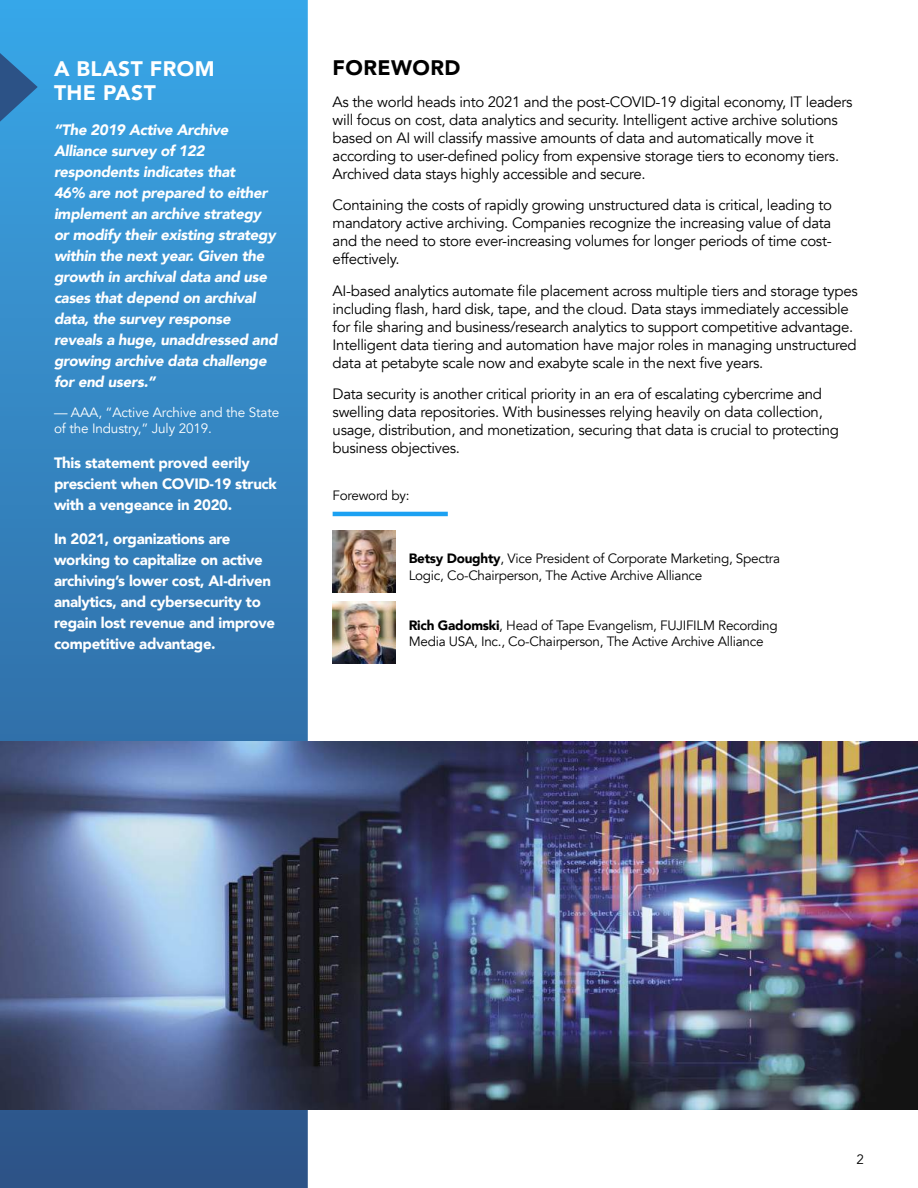
<style>
.page{position:relative;width:918px;height:1188px;background:#fff}
.page>*{position:absolute;margin:0;border:0;box-sizing:border-box;transform-origin:0 0}
.t1{font:900 21px/24px "Avenir";letter-spacing:.02em;color:#fff}
.t2{font:900 21px "Avenir";letter-spacing:.02em;color:#000}
.t3{font:15px/18px "Avenir";letter-spacing:-.02em;color:#000}
.t4{font:italic 900 15px/21px "Avenir";letter-spacing:-.02em;color:#fff}
.t5{font:900 15px/21px "Avenir";letter-spacing:-.02em;color:#fff}
.t6{font:13.5px/16.5px "Avenir";letter-spacing:-.02em;color:#000}
.t7{font:13.5px/16.5px "Avenir";letter-spacing:-.01em;color:#fff}
.s1{font-weight:900}
</style>
<div class="page">
<svg style="left:0;top:0;width:308px;height:1188px;background:#3485c1"></svg>
<svg style="left:0;top:41px;width:38px;height:93px;background:#3283bf"></svg>
<img style="left:0;top:742px;width:918px;height:367px">
<hr style="left:333px;top:512px;width:115px;height:4px;background:#1ca1f2">
<img style="left:333px;top:530px;width:62px;height:63px">
<img style="left:333px;top:601px;width:62px;height:63px">
<h1 class="t1" style="left:54px;top:56px;width:162px">A BLAST FROM<br>THE PAST</h1>
<p class="t4" style="left:54px;top:119px;width:225px">“The 2019 Active Archive<br>Alliance survey of 122 respondents indicates that<br>46% are not prepared to either implement an archive strategy or modify their existing strategy within the next year. Given the growth in archival data and use cases that depend on archival data, the survey response reveals a huge, unaddressed and growing archive data challenge for end users.”</p>
<p class="t7" style="left:54px;top:404px;width:227px">— AAA, “Active Archive and the State of the Industry,” July 2019.</p>
<p class="t5" style="left:54px;top:452px;width:224px">This statement proved eerily prescient when COVID-19 struck with a vengeance in 2020.</p>
<p class="t5" style="left:54px;top:528px;width:222px">In 2021, organizations are working to capitalize on active archiving’s lower cost, AI-driven analytics, and cybersecurity to regain lost revenue and improve competitive advantage.</p>
<h1 class="t2" style="left:333px;top:50px;width:129px">FOREWORD</h1>
<p class="t3" style="left:333px;top:93px;width:521px">As the world heads into 2021 and the post-COVID-19 digital economy, IT leaders will focus on cost, data analytics and security. Intelligent active archive solutions based on AI will classify massive amounts of data and automatically move it according to user-defined policy from expensive storage tiers to economy tiers.<br>Archived data stays highly accessible and secure.</p>
<p class="t3" style="left:333px;top:196px;width:501px;text-align:justify">Containing the costs of rapidly growing unstructured data is critical, leading to mandatory active archiving. Companies recognize the increasing value of data and the need to store ever-increasing volumes for longer periods of time cost&shy;effectively.</p>
<p class="t3" style="left:333px;top:282px;width:527px">AI-based analytics automate file placement across multiple tiers and storage types including flash, hard disk, tape, and the cloud. Data stays immediately accessible for file sharing and business/research analytics to support competitive advantage.<br>Intelligent data tiering and automation have major roles in managing unstructured data at petabyte scale now and exabyte scale in the next five years.</p>
<p class="t3" style="left:333px;top:385px;width:508px">Data security is another critical priority in an era of escalating cybercrime and swelling data repositories. With businesses relying heavily on data collection, usage, distribution, and monetization, securing that data is crucial to protecting business objectives.</p>
<p class="t6" style="left:333px;top:487px;width:78px">Foreword by:</p>
<p class="t6" style="left:409px;top:551px;width:373px"><span class="s1">Betsy Doughty</span>, Vice President of Corporate Marketing, Spectra<br>Logic, Co-Chairperson, The Active Archive Alliance</p>
<p class="t6" style="left:409px;top:617px;width:370px"><span class="s1">Rich Gadomski</span>, Head of Tape Evangelism, FUJIFILM Recording<br>Media USA, Inc., Co-Chairperson, The Active Archive Alliance</p>
<p class="t6" style="left:856px;top:1151px;width:9px">2</p>
</div>
